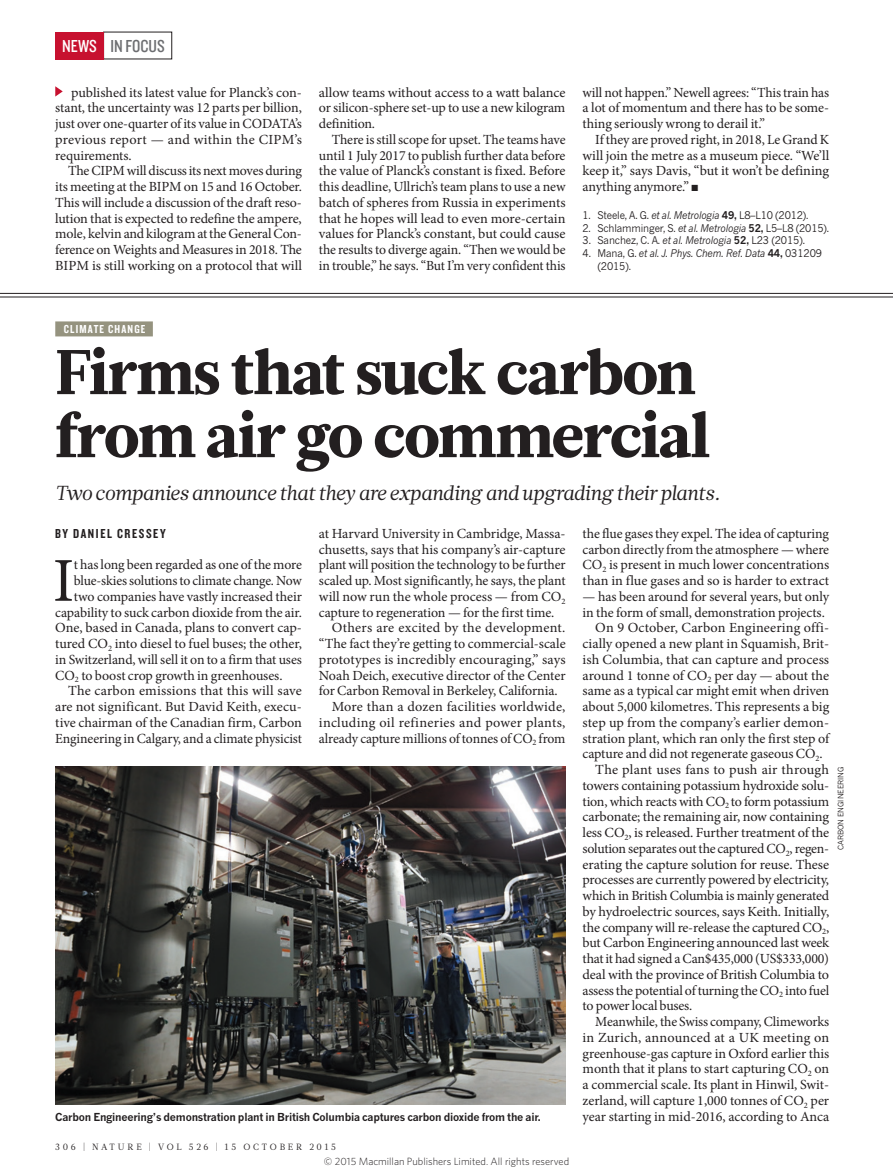
<style>
.page{position:relative;width:893px;height:1174px;background:#fff}
.page>*{position:absolute;margin:0;border:0;box-sizing:border-box;transform-origin:0 0}
.HEAD_42{font:900 63px/63px "Glosa Math";letter-spacing:-.02em;color:#231f20}
.BODY_DROP_CAP{font:62.4px "Minion Pro";color:#231f20}
.INTRO{font:italic 20.25px "Glosa Math";color:#231f20}
.t1{font:18px "Knockout 29 Junior Ltweight";color:#6c6d70}
.BODY_INDENT{font:13.95px/15.8px "Minion Pro";letter-spacing:-.01em;color:#231f20;text-align:justify}
.BODY_DROP_CAP-2{font:13.95px "Minion Pro";letter-spacing:-.005em;color:#231f20}
.AUTHOR_BYLINE{font:13.5px "Knockout 49 Liteweight";letter-spacing:.12em;color:#231f20}
.SUBJECT_STRAP{font:12px "Knockout 49 Liteweight";letter-spacing:.1em;color:#fff}
.PIC_CAPTION{font:700 10.8px "News Gothic MTOT";letter-spacing:-.02em;color:#231f20}
.REFS{font:10.5px "News Gothic MTOT";letter-spacing:-.015em;color:#231f20;scale:.95 1}
.REFS-2{font:italic 10.5px/12.8px "News Gothic MTOT";letter-spacing:-.01em;color:#231f20;scale:.95 1}
.t2{font:300 10.5px "Whitney";color:#231f20}
.t3{font:9px "Glosa Math";letter-spacing:.3em;color:#231f20}
.PIC_CREDIT{font:7.5px "News Gothic MTOT";color:#231f20}
.s1{color:#fff}
.s2{font-style:italic}
.s3{font-weight:700}
.s4{font-style:normal}
.s5{font-weight:700;font-style:normal}
</style>
<div class="page">
<img style="left:55px;top:766px;width:511px;height:339px">
<div style="left:55px;top:321px;width:98px;height:15px;background:#95937f"></div>
<svg style="left:55px;top:86px;width:8px;height:11px"></svg>
<hr style="left:0;top:293px;width:893px;height:1px;background:#231f20">
<hr style="left:0;top:297px;width:893px;height:1px;background:#231f20">
<div style="left:55px;top:32px;width:49px;height:27px;background:#c7112f"></div>
<p class="t1" style="left:62px;top:34px;width:104px"><span class="s1">NEWS</span> IN FOCUS</p>
<p class="BODY_INDENT" style="left:55px;top:84px;width:248px;text-indent:16px">published its latest value for Planck’s con&shy;stant, the uncertainty was 12 parts per billion, just over one-quarter of its value in CODATA’s previous report — and within the CIPM’s requirements.</p>
<p class="BODY_INDENT" style="left:55px;top:163px;width:248px;text-indent:13px">The CIPM will discuss its next moves during its meeting at the BIPM on 15 and 16 October.<br>This will include a discussion of the draft reso&shy;lution that is expected to redefine the ampere, mole, kelvin and kilogram at the General Con&shy;ference on Weights and Measures in 2018. The BIPM is still working on a protocol that will</p>
<p class="BODY_INDENT" style="left:319px;top:84px;width:248px">allow teams without access to a watt balance or silicon-sphere set-up to use a new kilogram definition.</p>
<p class="BODY_INDENT" style="left:319px;top:132px;width:248px;text-indent:13px">There is still scope for upset. The teams have until 1 July 2017 to publish further data before the value of Planck’s constant is fixed. Before this deadline, Ullrich’s team plans to use a new batch of spheres from Russia in experiments that he hopes will lead to even more-certain values for Planck’s constant, but could cause the results to diverge again. “Then we would be in trouble,” he says. “But I’m very confident this</p>
<p class="BODY_INDENT" style="left:583px;top:84px;width:248px">will not happen.” Newell agrees: “This train has a lot of momentum and there has to be some&shy;thing seriously wrong to derail it.”</p>
<p class="BODY_INDENT" style="left:583px;top:132px;width:248px;text-indent:13px">If they are proved right, in 2018, Le Grand K will join the metre as a museum piece. “We’ll keep it,” says Davis, “but it won’t be defining anything anymore.” ■</p>
<p class="REFS" style="left:583px;top:209px;width:239px">1. Steele, A. G. <span class="s2">et al. Metrologia</span> <span class="s3">49,</span> L8–L10 (2012).</p>
<p class="REFS" style="left:583px;top:221px;width:261px">2. Schlamminger, S. <span class="s2">et al. Metrologia</span> <span class="s3">52,</span> L5–L8 (2015).</p>
<p class="REFS" style="left:583px;top:234px;width:236px">3. Sanchez, C. A. <span class="s2">et al. Metrologia</span> <span class="s3">52,</span> L23 (2015).</p>
<p class="REFS-2" style="left:597px;top:247px;width:238px;text-indent:-15px"><span class="s4">4. Mana, G.</span> et al. J. Phys. Chem. Ref. Data <span class="s5">44,</span> <span class="s4">031209 (2015).</span></p>
<p class="SUBJECT_STRAP" style="left:64px;top:321px;width:83px">CLIMATE CHANGE</p>
<p class="HEAD_42" style="left:55px;top:342px;width:655px">Firms that suck carbon from air go commercial</p>
<p class="INTRO" style="left:55px;top:479px;width:667px">Two companies announce that they are expanding and upgrading their plants.</p>
<p class="AUTHOR_BYLINE" style="left:55px;top:524px;width:112px">BY DANIEL CRESSEY</p>
<p class="BODY_DROP_CAP" style="left:53px;top:539px;width:23px">I</p>
<p class="BODY_DROP_CAP-2" style="left:74px;top:555px;width:230px">t has long been regarded as one of the more</p>
<p class="BODY_DROP_CAP-2" style="left:74px;top:571px;width:229px">blue-skies solutions to climate change. Now</p>
<p class="BODY_DROP_CAP-2" style="left:74px;top:587px;width:230px">two companies have vastly increased their</p>
<p class="BODY_DROP_CAP-2" style="left:55px;top:602px;width:248px">capability to suck carbon dioxide from the air.</p>
<p class="BODY_DROP_CAP-2" style="left:55px;top:618px;width:248px">One, based in Canada, plans to convert cap-</p>
<p class="BODY_DROP_CAP-2" style="left:55px;top:634px;width:248px">tured CO<sub>2</sub> into diesel to fuel buses; the other,</p>
<p class="BODY_DROP_CAP-2" style="left:55px;top:650px;width:248px">in Switzerland, will sell it on to a firm that uses</p>
<p class="BODY_DROP_CAP-2" style="left:55px;top:665px;width:229px">CO<sub>2</sub> to boost crop growth in greenhouses.</p>
<p class="BODY_INDENT" style="left:55px;top:683px;width:248px;text-indent:13px">The carbon emissions that this will save are not significant. But David Keith, execu&shy;tive chairman of the Canadian firm, Carbon Engineering in Calgary, and a climate physicist</p>
<p class="BODY_INDENT" style="left:319px;top:525px;width:248px">at Harvard University in Cambridge, Massa&shy;chusetts, says that his company’s air-capture plant will position the technology to be further scaled up. Most significantly, he says, the plant will now run the whole process — from CO<sub>2 </sub>capture to regeneration — for the first time.</p>
<p class="BODY_INDENT" style="left:319px;top:620px;width:248px;text-indent:13px">Others are excited by the development. “The fact they’re getting to commercial-scale prototypes is incredibly encouraging,” says Noah Deich, executive director of the Center for Carbon Removal in Berkeley, California.</p>
<p class="BODY_INDENT" style="left:319px;top:699px;width:248px;text-indent:13px">More than a dozen facilities worldwide, including oil refineries and power plants, already capture millions of tonnes of CO<sub>2</sub> from</p>
<p class="PIC_CAPTION" style="left:55px;top:1110px;width:487px">Carbon Engineering’s demonstration plant in British Columbia captures carbon dioxide from the air.</p>
<p class="t3" style="left:55px;top:1141px;width:282px">306 | NATURE | VOL 526 | 15 OCTOBER 2015</p>
<p class="t2" style="left:324px;top:1154px;width:247px">© 2015 Macmillan Publishers Limited. All rights reserved</p>
<p class="BODY_INDENT" style="left:583px;top:525px;width:248px">the flue gases they expel. The idea of capturing carbon directly from the atmosphere — where CO<sub>2</sub> is present in much lower concentrations than in flue gases and so is harder to extract</p>
<p class="BODY_INDENT" style="left:583px;top:588px;width:248px">— has been around for several years, but only in the form of small, demonstration projects.</p>
<p class="BODY_INDENT" style="left:583px;top:620px;width:248px;text-indent:13px">On 9 October, Carbon Engineering offi&shy;cially opened a new plant in Squamish, Brit&shy;ish Columbia, that can capture and process around 1 tonne of CO<sub>2</sub> per day — about the same as a typical car might emit when driven about 5,000 kilometres. This represents a big step up from the company’s earlier demon&shy;stration plant, which ran only the first step of capture and did not regenerate gaseous CO<sub>2</sub>.</p>
<p class="BODY_INDENT" style="left:583px;top:762px;width:248px;text-indent:13px">The plant uses fans to push air through towers containing potassium hydroxide solu&shy;tion, which reacts with CO<sub>2</sub> to form potassium carbonate; the remaining air, now containing less CO<sub>2</sub>, is released. Further treatment of the solution separates out the captured CO<sub>2</sub>, regen&shy;erating the capture solution for reuse. These processes are currently powered by electricity, which in British Columbia is mainly generated by hydroelectric sources, says Keith. Initially, the company will re-release the captured CO<sub>2</sub>, but Carbon Engineering announced last week that it had signed a Can$435,000 (US$333,000) deal with the province of British Columbia to assess the potential of turning the CO<sub>2</sub> into fuel to power local buses.</p>
<p class="BODY_INDENT" style="left:583px;top:1014px;width:248px;text-indent:13px">Meanwhile, the Swiss company, Climeworks in Zurich, announced at a UK meeting on greenhouse-gas capture in Oxford earlier this month that it plans to start capturing CO<sub>2</sub> on a commercial scale. Its plant in Hinwil, Swit&shy;zerland, will capture 1,000 tonnes of CO<sub>2</sub> per year starting in mid-2016, according to Anca</p>
<p class="PIC_CREDIT" style="left:836px;top:850px;width:85px;rotate:-90deg">CARBON ENGINEERING</p>
</div>
